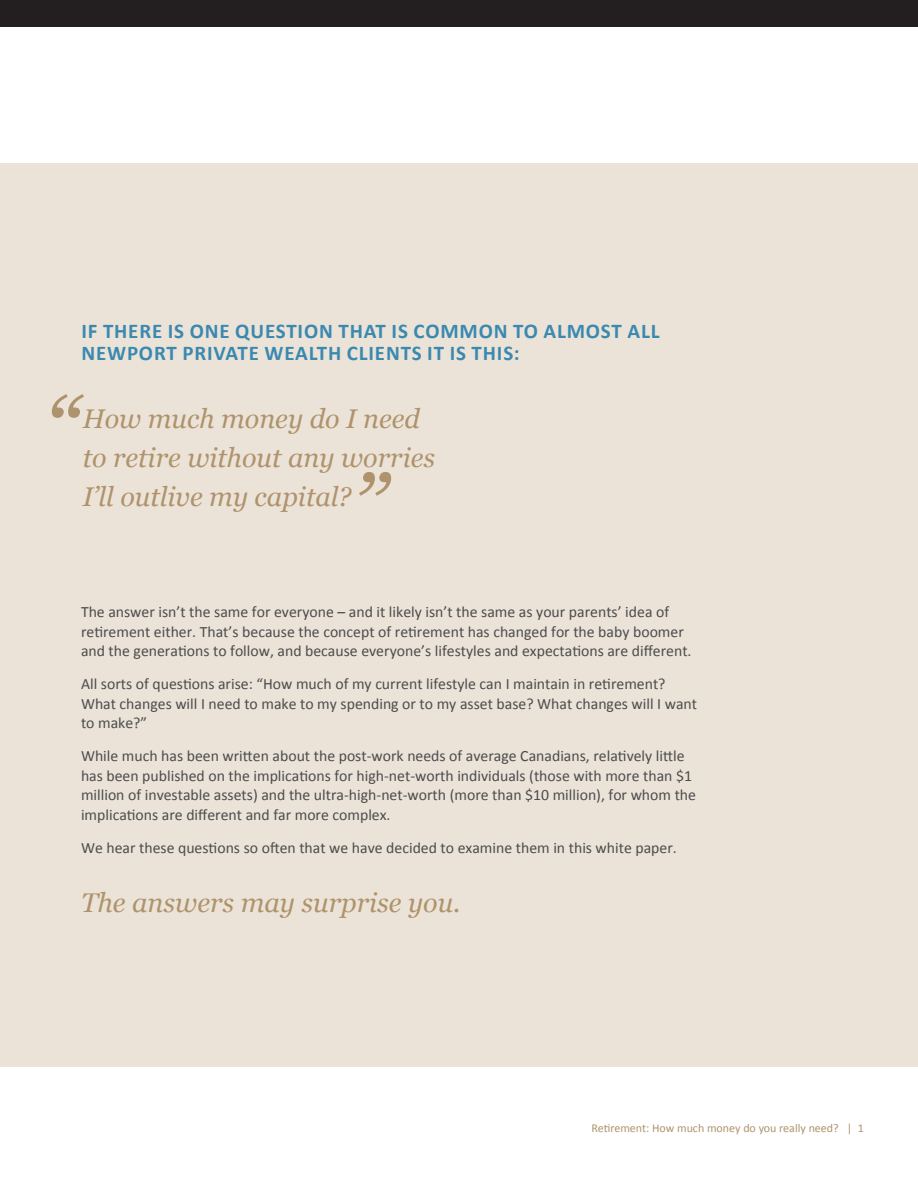
<style>
.page{position:relative;width:918px;height:1188px;background:#fff}
.page>*{position:absolute;margin:0;border:0;box-sizing:border-box;transform-origin:0 0}
.t1{font:italic 90px "Georgia";color:#af936c}
.t2{font:italic 27px/39px "Georgia";color:#af936c}
.t3{font:700 21px/22.5px "Calibri";letter-spacing:.04em;color:#3b89b0}
.t4{font:15.75px/19.5px "Calibri";color:#4b4c4d}
.t5{font:12px "Calibri";color:#af936c}
</style>
<div class="page">
<div style="left:0;top:0;width:918px;height:27px;background:#231f20"></div>
<div style="left:1px;top:163px;width:917px;height:904px;background:#ece3d8"></div>
<h3 class="t3" style="left:81px;top:319px;width:580px">IF THERE IS ONE QUESTION THAT IS COMMON TO ALMOST ALL<br>NEWPORT PRIVATE WEALTH CLIENTS IT IS THIS:</h3>
<h1 class="t1" style="left:44px;top:373px;width:36px">“</h1>
<h2 class="t2" style="left:83px;top:400px;width:354px">How much money do I need to retire without any worries<br>I’ll outlive my capital?</h2>
<h1 class="t1" style="left:352px;top:451px;width:36px">”</h1>
<p class="t4" style="left:81px;top:602px;width:612px">The answer isn’t the same for everyone – and it likely isn’t the same as your parents’ idea of retirement either. That’s because the concept of retirement has changed for the baby boomer and the generations to follow, and because everyone’s lifestyles and expectations are different.</p>
<p class="t4" style="left:81px;top:674px;width:618px">All sorts of questions arise: “How much of my current lifestyle can I maintain in retirement?<br>What changes will I need to make to my spending or to my asset base? What changes will I want to make?”</p>
<p class="t4" style="left:81px;top:746px;width:617px">While much has been written about the post-work needs of average Canadians, relatively little has been published on the implications for high-net-worth individuals (those with more than $1 million of investable assets) and the ultra-high-net-worth (more than $10 million), for whom the implications are different and far more complex.</p>
<p class="t4" style="left:81px;top:838px;width:597px">We hear these questions so often that we have decided to examine them in this white paper.</p>
<h2 class="t2" style="left:81px;top:884px;width:381px">The answers may surprise you.</h2>
<p class="t5" style="left:591px;top:1120px;width:274px">Retirement: How much money do you really need? | 1</p>
</div>
